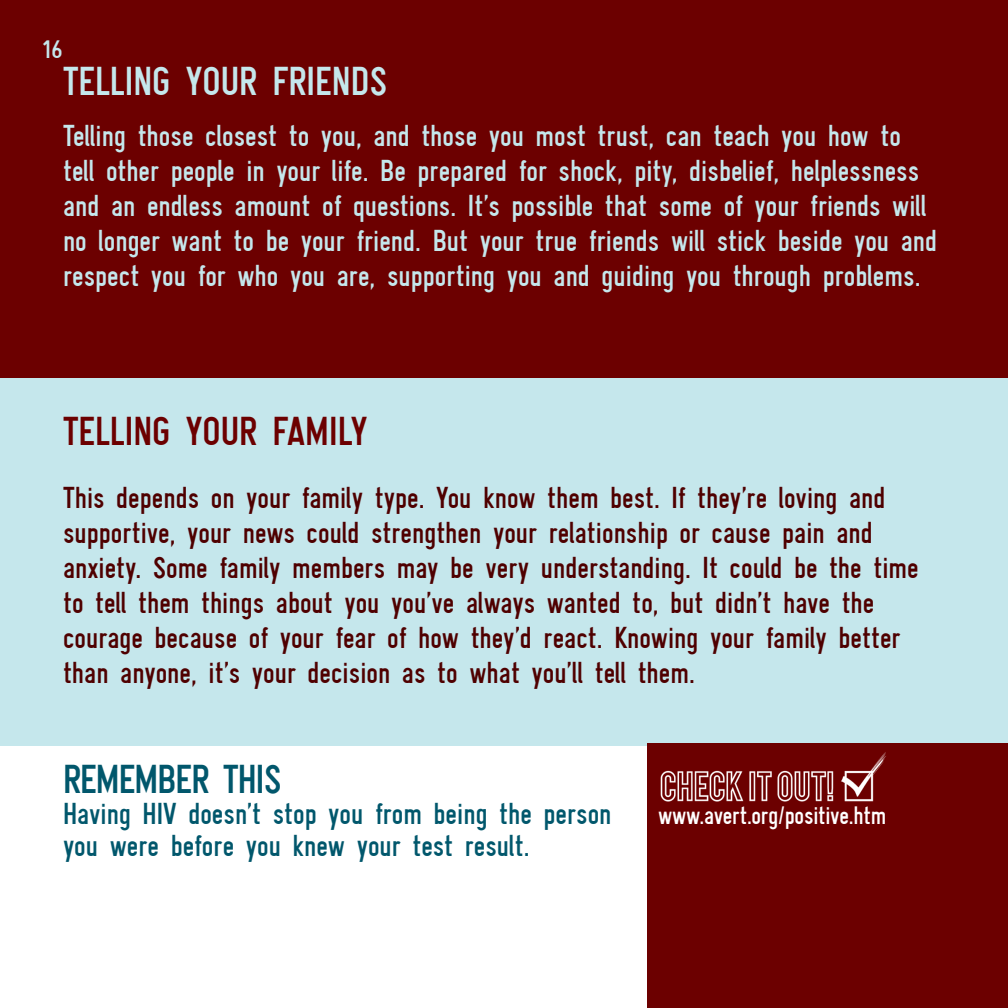
<style>
.page{position:relative;width:1008px;height:1008px;background:#fff}
.page>*{position:absolute;margin:0;border:0;box-sizing:border-box;transform-origin:0 0}
.t1{font:42px "Gliscor Gothic";color:#c5e7ec}
.t2{font:42px "Gliscor Gothic";color:#6c0000}
.t3{font:42px "Gliscor Gothic";letter-spacing:-.02em;color:#01576c}
.t4{font:31.5px/35px "Gliscor Gothic";color:#4f0000}
.t5{font:31.5px/35px "Gliscor Gothic";color:#c5e7ec}
.t6{font:31.5px/31.5px "Gliscor Gothic";color:#01576c}
.t7{font:26.25px "Gliscor Gothic";letter-spacing:-.01em;color:#fff}
.t8{font:26.25px "Gliscor Gothic";color:#c5e7ec}
</style>
<div class="page">
<div style="left:0;top:0;width:1008px;height:428px;background:#6c0000"></div>
<div style="left:0;top:378px;width:1008px;height:368px;background:#c5e7ec"></div>
<div style="left:648px;top:744px;width:360px;height:264px;background:#6c0000"></div>
<img style="left:660px;top:752px;width:226px;height:50px">
<p class="t8" style="left:41px;top:33px;width:24px">16</p>
<h1 class="t1" style="left:63px;top:56px;width:326px">TELLING YOUR FRIENDS</h1>
<p class="t5" style="left:63px;top:118px;width:876px">Telling those closest to you, and those you most trust, can teach you how to tell other people in your life. Be prepared for shock, pity, disbelief, helplessness and an endless amount of questions. It’s possible that some of your friends will no longer want to be your friend. But your true friends will stick beside you and respect you for who you are, supporting you and guiding you through problems.</p>
<h1 class="t2" style="left:63px;top:406px;width:306px">TELLING YOUR FAMILY</h1>
<p class="t4" style="left:63px;top:480px;width:857px">This depends on your family type. You know them best. If they’re loving and supportive, your news could strengthen your relationship or cause pain and anxiety. Some family members may be very understanding. It could be the time to tell them things about you you’ve always wanted to, but didn’t have the courage because of your fear of how they’d react. Knowing your family better than anyone, it’s your decision as to what you’ll tell them.</p>
<h1 class="t3" style="left:63px;top:754px;width:220px">REMEMBER THIS</h1>
<p class="t6" style="left:63px;top:798px;width:550px">Having HIV doesn’t stop you from being the person you were before you knew your test result.</p>
<p class="t7" style="left:658px;top:800px;width:230px">www.avert.org/positive.htm</p>
</div>
